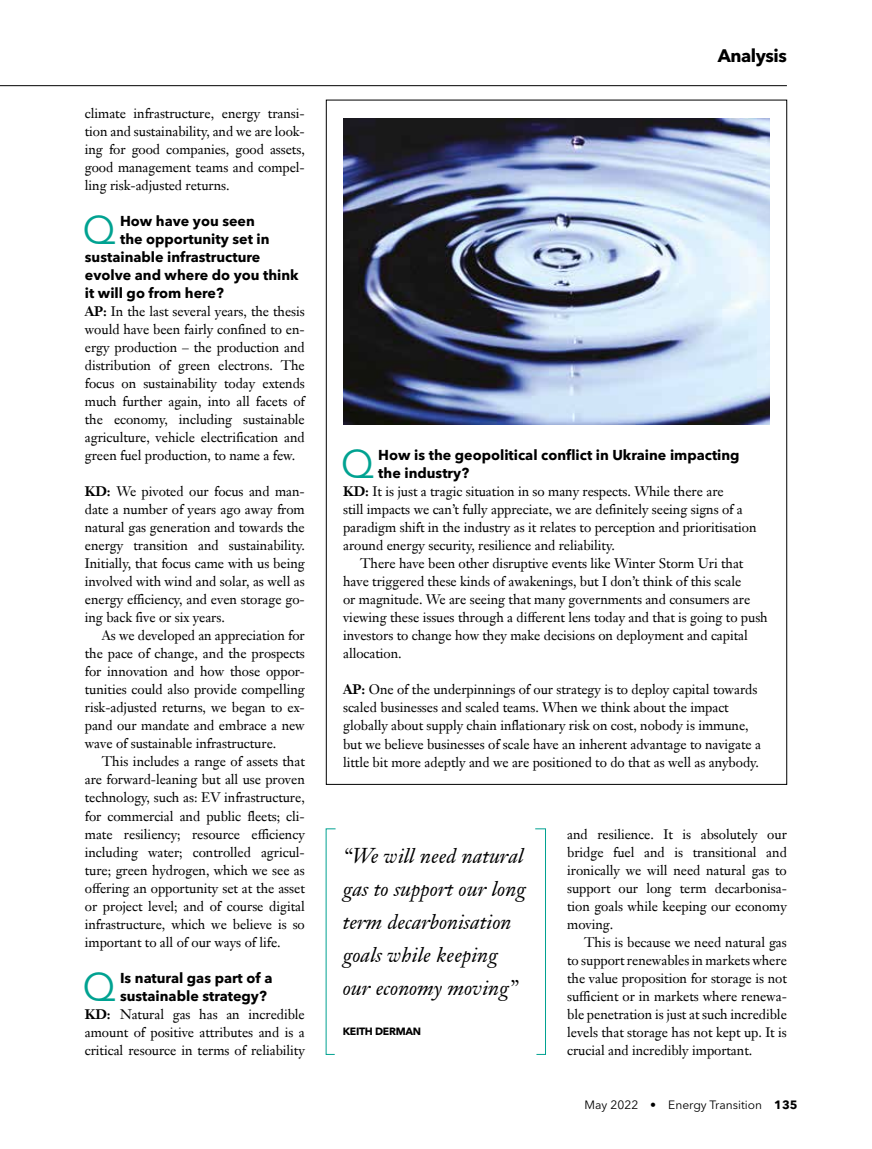
<style>
.page{position:relative;width:872px;height:1149px;background:#fff}
.page>*{position:absolute;margin:0;border:0;box-sizing:border-box;transform-origin:0 0}
.t1{font:39.6px "Avenir Next LT Pro";color:#00a291}
.t2{font:italic 21px/33px "Janson Text LT Pro";color:#000}
.t3{font:700 18px "Avenir Next LT Pro";letter-spacing:-.025em;color:#000}
.t4{font:700 14.25px/18px "Avenir Next LT Pro";color:#000}
.t5{font:13.5px/18px "Janson Text LT Pro";letter-spacing:-.005em;color:#000;text-align:justify}
.t6{font:12px "Avenir Next LT Pro";color:#000}
.t7{font:700 10.5px "Avenir Next LT Pro";letter-spacing:-.025em;color:#000}
.s1{font-weight:700}
</style>
<div class="page">
<hr style="left:0;top:85px;width:787px;height:1px;background:#000">
<img style="left:343px;top:118px;width:426px;height:306px">
<svg style="left:535px;top:828px;width:11px;height:226px"></svg>
<svg style="left:325px;top:828px;width:11px;height:226px"></svg>
<p class="t5" style="left:85px;top:104px;width:221px">climate infrastructure, energy transi&shy;tion and sustainability, and we are look&shy;ing for good companies, good assets, good management teams and compel&shy;ling risk-adjusted returns.</p>
<h1 class="t1" style="left:83px;top:206px;width:35px">Q</h1>
<p class="t4" style="left:120px;top:212px;width:136px">How have you seen</p>
<p class="t4" style="left:120px;top:230px;width:151px">the opportunity set in</p>
<p class="t4" style="left:85px;top:248px;width:177px">sustainable infrastructure</p>
<p class="t4" style="left:85px;top:266px;width:215px">evolve and where do you think</p>
<p class="t4" style="left:85px;top:284px;width:140px">it will go from here?</p>
<p class="t5" style="left:85px;top:302px;width:221px"><span class="s1">AP:</span> In the last several years, the thesis would have been fairly confined to en&shy;ergy production – the production and distribution of green electrons. The focus on sustainability today extends much further again, into all facets of the economy, including sustainable agriculture, vehicle electrification and green fuel production, to name a few.</p>
<p class="t5" style="left:85px;top:482px;width:221px"><span class="s1">KD:</span> We pivoted our focus and man&shy;date a number of years ago away from natural gas generation and towards the energy transition and sustainability.<br>Initially, that focus came with us being involved with wind and solar, as well as energy efficiency, and even storage go&shy;ing back five or six years.</p>
<p class="t5" style="left:85px;top:626px;width:221px;text-indent:17px">As we developed an appreciation for the pace of change, and the prospects for innovation and how those oppor&shy;tunities could also provide compelling risk-adjusted returns, we began to ex&shy;pand our mandate and embrace a new wave of sustainable infrastructure.</p>
<p class="t5" style="left:85px;top:752px;width:221px;text-indent:17px">This includes a range of assets that are forward-leaning but all use proven technology, such as: EV infrastructure, for commercial and public fleets; cli&shy;mate resiliency; resource efficiency including water; controlled agricul&shy;ture; green hydrogen, which we see as offering an opportunity set at the asset or project level; and of course digital infrastructure, which we believe is so important to all of our ways of life.</p>
<h1 class="t1" style="left:83px;top:962px;width:35px">Q</h1>
<p class="t4" style="left:120px;top:968px;width:154px">Is natural gas part of a sustainable strategy?</p>
<p class="t5" style="left:85px;top:1004px;width:221px"><span class="s1">KD:</span> Natural gas has an incredible amount of positive attributes and is a critical resource in terms of reliability</p>
<h3 class="t3" style="left:717px;top:45px;width:71px">Analysis</h3>
<h1 class="t1" style="left:341px;top:440px;width:35px">Q</h1>
<p class="t4" style="left:378px;top:446px;width:363px">How is the geopolitical conflict in Ukraine impacting the industry?</p>
<p class="t5" style="left:343px;top:482px;width:415px;text-align:left"><span class="s1">KD:</span> It is just a tragic situation in so many respects. While there are<br>still impacts we can’t fully appreciate, we are definitely seeing signs of a paradigm shift in the industry as it relates to perception and prioritisation around energy security, resilience and reliability.</p>
<p class="t5" style="left:343px;top:554px;width:426px;text-align:left;text-indent:17px">There have been other disruptive events like Winter Storm Uri that have triggered these kinds of awakenings, but I don’t think of this scale<br>or magnitude. We are seeing that many governments and consumers are viewing these issues through a different lens today and that is going to push investors to change how they make decisions on deployment and capital allocation.</p>
<p class="t5" style="left:343px;top:680px;width:419px;text-align:left"><span class="s1">AP:</span> One of the underpinnings of our strategy is to deploy capital towards scaled businesses and scaled teams. When we think about the impact globally about supply chain inflationary risk on cost, nobody is immune, but we believe businesses of scale have an inherent advantage to navigate a little bit more adeptly and we are positioned to do that as well as anybody.</p>
<h2 class="t2" style="left:343px;top:838px;width:185px">“We will need natural gas to support our long term decarbonisation goals while keeping our economy moving”</h2>
<p class="t7" style="left:343px;top:1024px;width:80px">KEITH DERMAN</p>
<p class="t5" style="left:567px;top:824px;width:221px">and resilience. It is absolutely our bridge fuel and is transitional and ironically we will need natural gas to support our long term decarbonisa&shy;tion goals while keeping our economy moving.</p>
<p class="t5" style="left:567px;top:932px;width:221px;text-indent:17px">This is because we need natural gas to support renewables in markets where the value proposition for storage is not sufficient or in markets where renewa&shy;ble penetration is just at such incredible levels that storage has not kept up. It is crucial and incredibly important.</p>
<p class="t6" style="left:584px;top:1097px;width:214px">May 2022 • Energy Transition <span class="s1">135</span></p>
</div>
